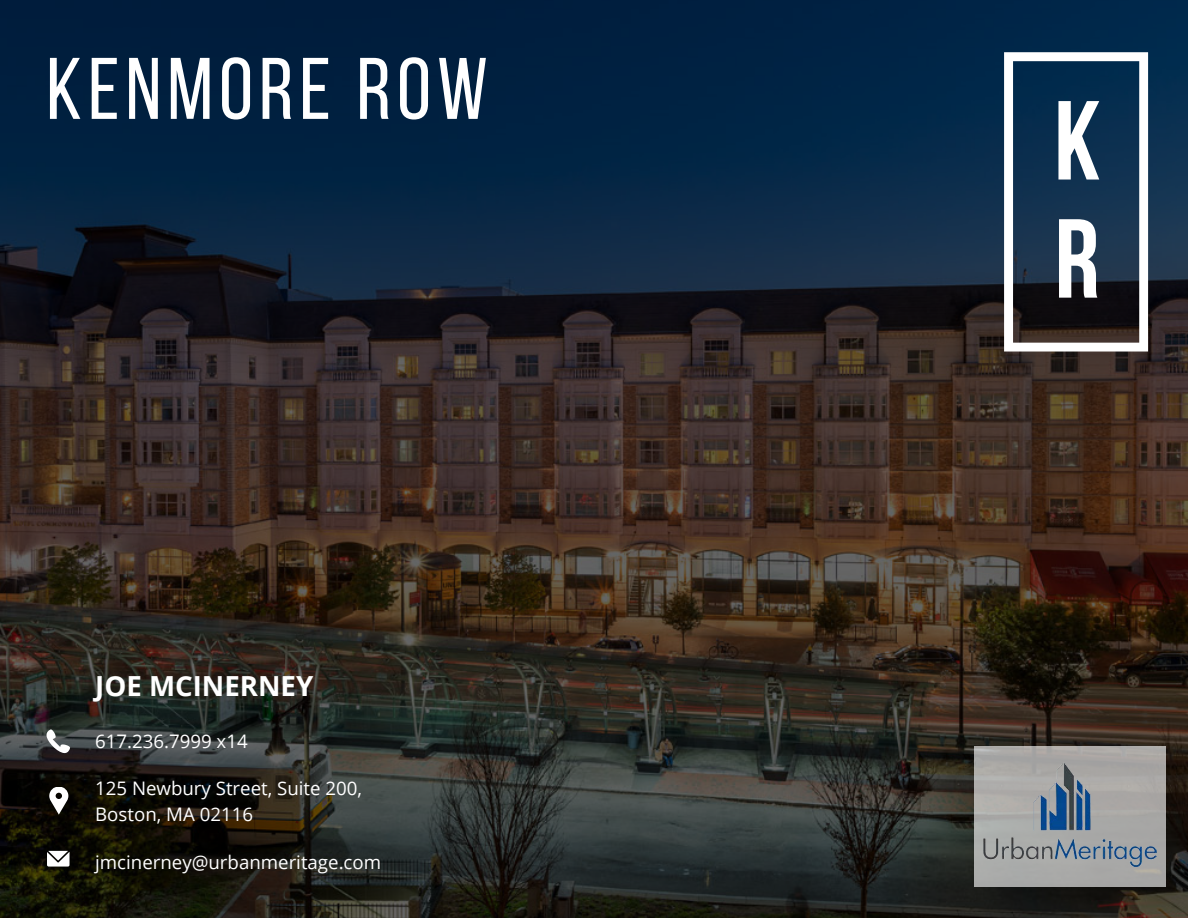
<style>
.page{position:relative;width:1188px;height:918px;background:#fff}
.page>*{position:absolute;margin:0;border:0;box-sizing:border-box;transform-origin:0 0}
.t1{font:700 112.05px/118.2px "Bebas Neue";color:#fff}
.t2{font:87.15px "Bebas Neue";letter-spacing:.07em;color:#fff}
.t3{font:700 27.75px "Open Sans";color:#fff}
.t4{font:18.75px/25.8px "Open Sans";color:#fff}
</style>
<div class="page">
<img style="left:0;top:0;width:1188px;height:918px">
<svg style="left:1004px;top:52px;width:144px;height:300px"></svg>
<svg style="left:46px;top:730px;width:24px;height:23px"></svg>
<svg style="left:47px;top:851px;width:23px;height:16px"></svg>
<svg style="left:49px;top:787px;width:19px;height:27px"></svg>
<div style="left:974px;top:746px;width:192px;height:141px;background:#a8a8a6"></div>
<img style="left:984px;top:763px;width:173px;height:103px">
<p class="t2" style="left:46px;top:54px;width:443px">KENMORE ROW</p>
<p class="t3" style="left:95px;top:666px;width:220px">JOE MCINERNEY</p>
<p class="t4" style="left:95px;top:728px;width:154px">617.236.7999 x14</p>
<p class="t4" style="left:95px;top:775px;width:268px">125 Newbury Street, Suite 200,<br>Boston, MA 02116</p>
<p class="t4" style="left:95px;top:849px;width:287px">jmcinerney@urbanmeritage.com</p>
<p class="t1" style="left:1054px;top:92px;width:48px">K<br>R</p>
</div>
